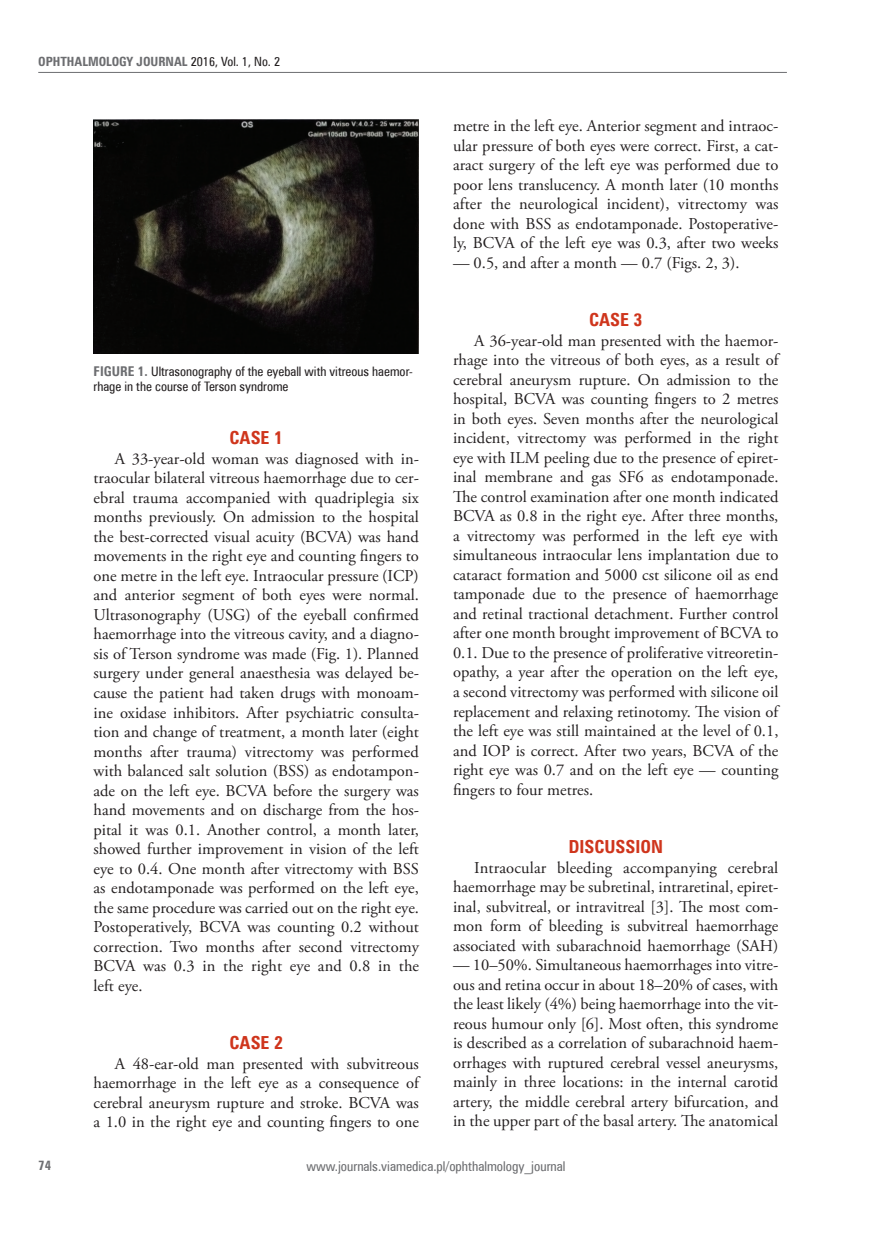
<style>
.page{position:relative;width:872px;height:1234px;background:#fff}
.page>*{position:absolute;margin:0;border:0;box-sizing:border-box;transform-origin:0 0}
.Śródtytuł_-_1{font:700 18px "Zurich Cn EU";color:#cf351c}
.Tekst_podstawowy{font:16.5px/19.5px "Adobe Garamond Pro";color:#231f20;text-align:justify}
.t1{font:13.5px "Zurich Cn EU";color:#6c6d70}
.t2{font:700 13.2px "Zurich Cn EU";color:#6c6d70}
.Rysunek_-_podpis{font:13.05px/15.6px "Zurich Cn EU";color:#231f20}
.t3{font:700 12.75px "Zurich Cn EU";color:#6c6d70}
.s1{font-weight:400;color:#231f20}
.s2{font-weight:700;font-size:13.5px;color:#6c6d70}
</style>
<div class="page">
<hr style="left:38px;top:72px;width:749px;height:1px;background:#6c6d70">
<img style="left:94px;top:119px;width:325px;height:234px">
<p class="t3" style="left:38px;top:53px;width:243px">OPHTHALMOLOGY JOURNAL <span class="s1">2016, Vol. 1, No. 2</span></p>
<p class="Rysunek_-_podpis" style="left:94px;top:363px;width:321px"><span class="s2">FIGURE 1.</span> Ultrasonography of the eyeball with vitreous haemor&shy;rhage in the course of Terson syndrome</p>
<p class="Śródtytuł_-_1" style="left:229px;top:426px;width:55px">CASE 1</p>
<p class="Tekst_podstawowy" style="left:94px;top:449px;width:327px;text-indent:21px">A 33-year-old woman was diagnosed with in&shy;traocular bilateral vitreous haemorrhage due to cer&shy;ebral trauma accompanied with quadriplegia six months previously. On admission to the hospital the best-corrected visual acuity (BCVA) was hand movements in the right eye and counting fingers to one metre in the left eye. Intraocular pressure (ICP) and anterior segment of both eyes were normal.<br>Ultrasonography (USG) of the eyeball confirmed haemorrhage into the vitreous cavity, and a diagno&shy;sis of Terson syndrome was made (Fig. 1). Planned surgery under general anaesthesia was delayed be&shy;cause the patient had taken drugs with monoam&shy;ine oxidase inhibitors. After psychiatric consulta&shy;tion and change of treatment, a month later (eight months after trauma) vitrectomy was performed with balanced salt solution (BSS) as endotampon&shy;ade on the left eye. BCVA before the surgery was hand movements and on discharge from the hos&shy;pital it was 0.1. Another control, a month later, showed further improvement in vision of the left eye to 0.4. One month after vitrectomy with BSS as endotamponade was performed on the left eye, the same procedure was carried out on the right eye.<br>Postoperatively, BCVA was counting 0.2 without correction. Two months after second vitrectomy BCVA was 0.3 in the right eye and 0.8 in the left eye.</p>
<p class="Śródtytuł_-_1" style="left:229px;top:1031px;width:55px">CASE 2</p>
<p class="Tekst_podstawowy" style="left:94px;top:1054px;width:327px;text-indent:21px">A 48-ear-old man presented with subvitreous haemorrhage in the left eye as a consequence of cerebral aneurysm rupture and stroke. BCVA was a 1.0 in the right eye and counting fingers to one</p>
<p class="Tekst_podstawowy" style="left:453px;top:117px;width:327px">metre in the left eye. Anterior segment and intraoc&shy;ular pressure of both eyes were correct. First, a cat&shy;aract surgery of the left eye was performed due to poor lens translucency. A month later (10 months after the neurological incident), vitrectomy was done with BSS as endotamponade. Postoperative&shy;ly, BCVA of the left eye was 0.3, after two weeks</p>
<p class="Tekst_podstawowy" style="left:453px;top:253px;width:288px">— 0.5, and after a month — 0.7 (Figs. 2, 3).</p>
<p class="Śródtytuł_-_1" style="left:589px;top:308px;width:55px">CASE 3</p>
<p class="Tekst_podstawowy" style="left:453px;top:331px;width:327px;text-indent:21px">A 36-year-old man presented with the haemor&shy;rhage into the vitreous of both eyes, as a result of cerebral aneurysm rupture. On admission to the hospital, BCVA was counting fingers to 2 metres in both eyes. Seven months after the neurological incident, vitrectomy was performed in the right eye with ILM peeling due to the presence of epiret&shy;inal membrane and gas SF6 as endotamponade.<br>The control examination after one month indicated BCVA as 0.8 in the right eye. After three months, a vitrectomy was performed in the left eye with simultaneous intraocular lens implantation due to cataract formation and 5000 cst silicone oil as end tamponade due to the presence of haemorrhage and retinal tractional detachment. Further control after one month brought improvement of BCVA to 0.1. Due to the presence of proliferative vitreoretin&shy;opathy, a year after the operation on the left eye, a second vitrectomy was performed with silicone oil replacement and relaxing retinotomy. The vision of the left eye was still maintained at the level of 0.1, and IOP is correct. After two years, BCVA of the right eye was 0.7 and on the left eye — counting fingers to four metres.</p>
<p class="Śródtytuł_-_1" style="left:568px;top:835px;width:96px">DISCUSSION</p>
<p class="Tekst_podstawowy" style="left:453px;top:858px;width:327px;text-indent:21px">Intraocular bleeding accompanying cerebral haemorrhage may be subretinal, intraretinal, epiret&shy;inal, subvitreal, or intravitreal [3]. The most com&shy;mon form of bleeding is subvitreal haemorrhage associated with subarachnoid haemorrhage (SAH)</p>
<p class="Tekst_podstawowy" style="left:453px;top:955px;width:327px">— 10–50%. Simultaneous haemorrhages into vitre&shy;ous and retina occur in about 18–20% of cases, with the least likely (4%) being haemorrhage into the vit&shy;reous humour only [6]. Most often, this syndrome is described as a correlation of subarachnoid haem&shy;orrhages with ruptured cerebral vessel aneurysms, mainly in three locations: in the internal carotid artery, the middle cerebral artery bifurcation, and in the upper part of the basal artery. The anatomical</p>
<p class="t2" style="left:38px;top:1157px;width:15px">74</p>
<p class="t1" style="left:306px;top:1157px;width:260px">www.journals.viamedica.pl/ophthalmology_journal</p>
</div>
